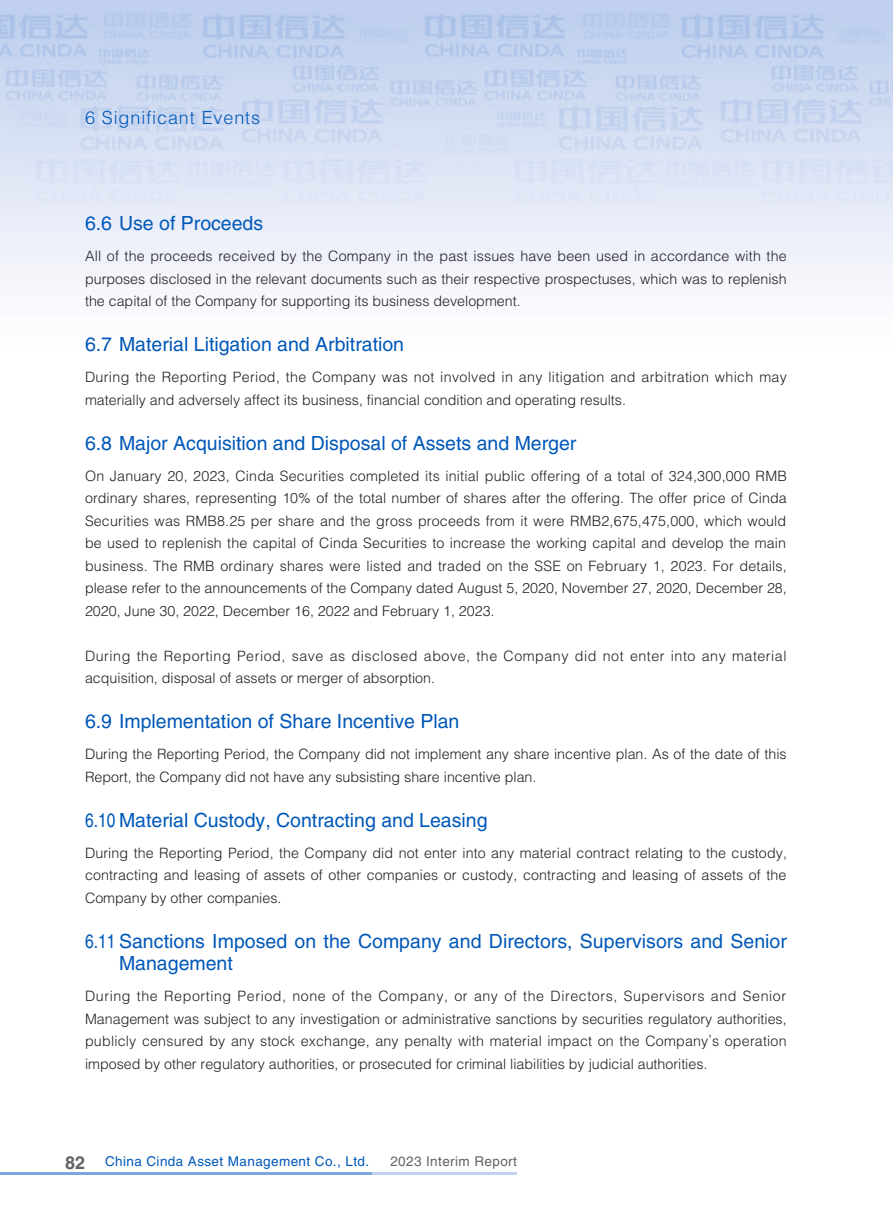
<style>
.page{position:relative;width:893px;height:1212px;background:#fff}
.page>*{position:absolute;margin:0;border:0;box-sizing:border-box;transform-origin:0 0}
.t1{font:19.5px "Helvetica LT Std";color:#0058b8}
.t2{font:19.5px/22.5px "Helvetica LT Std";color:#0058b8;scale:.8 1}
.t3{font:300 18px "Helvetica LT Std";letter-spacing:.05em;color:#0058b8}
.t4{font:300 14.25px/22.5px "Helvetica LT Std";color:#231f20;text-align:justify}
.t5{font:300 14.25px/22.5px "Helvetica LT Std";letter-spacing:.025em;color:#231f20}
.t6{font:300 14.25px/22.5px "Helvetica LT Std";letter-spacing:.035em;color:#231f20}
.t7{font:13.5px "Helvetica LT Std";letter-spacing:.03em;color:#0058b8}
.t8{font:13.5px "Helvetica LT Std";letter-spacing:.03em;color:#636366}
.s1{font-weight:700;font-size:18px;color:#636366}
</style>
<div class="page">
<img style="left:0;top:0;width:892px;height:273px">
<hr style="left:0;top:1172px;width:517px;height:3px;background:#c1d1ee">
<hr style="left:0;top:1172px;width:371px;height:3px;background:#7ca6dc">
<p class="t3" style="left:85px;top:106px;width:177px">6 Significant Events</p>
<h1 class="t1" style="left:85px;top:212px;width:180px">6.6 Use of Proceeds</h1>
<p class="t4" style="left:85px;top:245px;width:703px">All of the proceeds received by the Company in the past issues have been used in accordance with the purposes disclosed in the relevant documents such as their respective prospectuses, which was to replenish the capital of the Company for supporting its business development.</p>
<h1 class="t1" style="left:85px;top:333px;width:321px">6.7 Material Litigation and Arbitration</h1>
<p class="t5" style="left:85px;top:366px;width:703px">During the Reporting Period, the Company was not involved in any litigation and arbitration which may materially and adversely affect its business, financial condition and operating results.</p>
<h1 class="t1" style="left:85px;top:431px;width:493px">6.8 Major Acquisition and Disposal of Assets and Merger</h1>
<p class="t4" style="left:85px;top:464px;width:703px">On January 20, 2023, Cinda Securities completed its initial public offering of a total of 324,300,000 RMB ordinary shares, representing 10% of the total number of shares after the offering. The offer price of Cinda Securities was RMB8.25 per share and the gross proceeds from it were RMB2,675,475,000, which would be used to replenish the capital of Cinda Securities to increase the working capital and develop the main business. The RMB ordinary shares were listed and traded on the SSE on February 1, 2023. For details, please refer to the announcements of the Company dated August 5, 2020, November 27, 2020, December 28, 2020, June 30, 2022, December 16, 2022 and February 1, 2023.</p>
<p class="t6" style="left:85px;top:644px;width:703px">During the Reporting Period, save as disclosed above, the Company did not enter into any material acquisition, disposal of assets or merger of absorption.</p>
<h1 class="t1" style="left:85px;top:710px;width:376px">6.9 Implementation of Share Incentive Plan</h1>
<p class="t4" style="left:85px;top:743px;width:703px">During the Reporting Period, the Company did not implement any share incentive plan. As of the date of this<br>Report, the Company did not have any subsisting share incentive plan.</p>
<h1 class="t2" style="left:85px;top:808px;width:505px">6.10 Material Custody, Contracting and Leasing</h1>
<p class="t4" style="left:85px;top:841px;width:703px">During the Reporting Period, the Company did not enter into any material contract relating to the custody, contracting and leasing of assets of other companies or custody, contracting and leasing of assets of the Company by other companies.</p>
<h1 class="t2" style="left:119px;top:929px;width:836px;text-indent:-34px">6.11 Sanctions Imposed on the Company and Directors, Supervisors and Senior<br>Management</h1>
<p class="t4" style="left:85px;top:985px;width:703px">During the Reporting Period, none of the Company, or any of the Directors, Supervisors and Senior Management was subject to any investigation or administrative sanctions by securities regulatory authorities, publicly censured by any stock exchange, any penalty with material impact on the Company’s operation imposed by other regulatory authorities, or prosecuted for criminal liabilities by judicial authorities.</p>
<p class="t7" style="left:65px;top:1153px;width:306px"><span class="s1">82</span> China Cinda Asset Management Co., Ltd.</p>
<p class="t8" style="left:390px;top:1153px;width:128px">2023 Interim Report</p>
</div>
